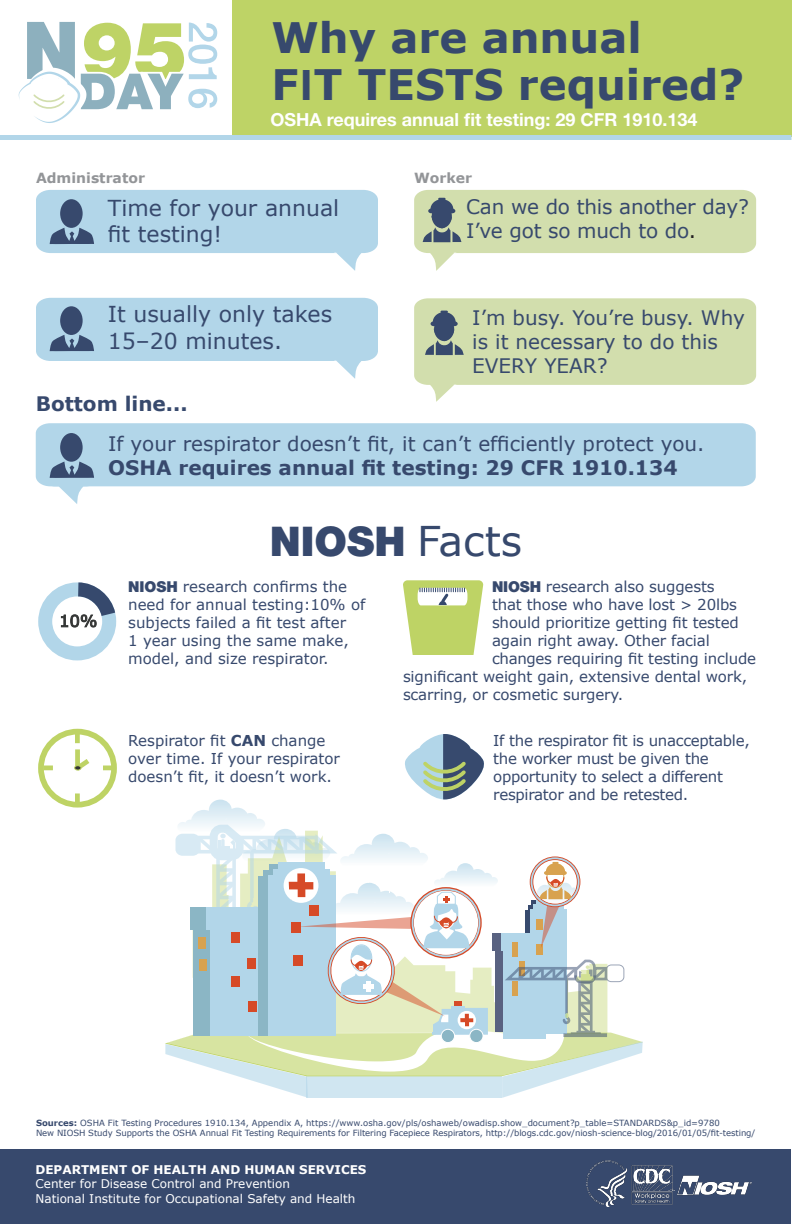
<style>
.page{position:relative;width:792px;height:1224px;background:#fff}
.page>*{position:absolute;margin:0;border:0;box-sizing:border-box;transform-origin:0 0}
.t1{font:700 42px/47px "Verdana";color:#37496d}
.t2{font:900 41px "Helvetica Neue LT Std";color:#37496d}
.t3{font:22px/26.4px "Verdana";color:#37496d}
.t4{font:20px/24px "Verdana";color:#37496d}
.t5{font:700 20px "Verdana";color:#37496d}
.t6{font:700 18px "Helvetica Neue LT Std";color:#fff}
.t7{font:15px/18px "Verdana";letter-spacing:-.01em;color:#37496d}
.t8{font:700 14px "Verdana";color:#939598}
.t9{font:12px "Verdana";color:#fff}
.t10{font:700 12px "Verdana";color:#fff}
.t11{font:8.5px "Verdana";letter-spacing:-.01em;color:#37496d}
.s1{font-family:"Helvetica Neue LT Std"}
.s2{color:#231f20}
.s3{font-family:"Verdana";font-weight:400}
.s4{font-family:"Helvetica Neue LT Std";font-weight:900}
.s5{font-weight:700}
</style>
<div class="page">
<div style="left:232px;top:0;width:560px;height:137px;background:#bed366"></div>
<div style="left:0;top:135px;width:792px;height:5px;background:#b2d6e9"></div>
<div style="left:0;top:1149px;width:791px;height:75px;background:#37496d"></div>
<div style="left:38px;top:582px;width:78px;height:78px;border:14px solid #b2d6e9;border-radius:50%"></div>
<svg style="left:60px;top:582px;width:57px;height:49px"></svg>
<svg style="left:165px;top:734px;width:478px;height:364px"></svg>
<svg style="left:19px;top:22px;width:198px;height:101px"></svg>
<div style="left:38px;top:729px;width:79px;height:79px;border:6px solid #bed365;border-radius:50%"></div>
<div style="left:75px;top:734px;width:5px;height:9px;background:#bed365"></div>
<hr style="left:103px;top:766px;width:10px;height:4px;background:#bed365">
<div style="left:75px;top:793px;width:5px;height:10px;background:#bed365"></div>
<hr style="left:43px;top:766px;width:10px;height:4px;background:#bed365">
<div style="left:75px;top:749px;width:5px;height:19px;background:#bed365"></div>
<svg style="left:74px;top:754px;width:16px;height:16px"></svg>
<div style="left:74px;top:765px;width:8px;height:6px;border:1px solid #bed365;border-radius:50%"></div>
<svg style="left:36px;top:190px;width:342px;height:81px"></svg>
<svg style="left:414px;top:298px;width:342px;height:104px"></svg>
<svg style="left:414px;top:190px;width:342px;height:81px"></svg>
<svg style="left:36px;top:298px;width:342px;height:81px"></svg>
<div style="left:36px;top:423px;width:720px;height:63px;background:#b2d6e9"></div>
<div style="left:60px;top:433px;width:23px;height:29px;background:#37496d;border-radius:50%"></div>
<svg style="left:50px;top:462px;width:50px;height:42px"></svg>
<svg style="left:403px;top:580px;width:80px;height:75px"></svg>
<img style="left:586px;top:1160px;width:166px;height:46px">
<p class="t1" style="left:271px;top:13px;width:474px">Why are annual<br>F<span class="s1">I</span>T TESTS required?</p>
<p class="t6" style="left:270px;top:108px;width:429px">OSHA requires annual fit testing: 29 CFR 1910.134</p>
<p class="t8" style="left:36px;top:168px;width:110px">Administrator</p>
<p class="t8" style="left:414px;top:168px;width:60px">Worker</p>
<p class="t4" style="left:466px;top:195px;width:284px">Can we do this another day?<br>I’ve got so much to do<span class="s2">.</span></p>
<p class="t3" style="left:108px;top:194px;width:233px">Time for your annual fit testing!</p>
<p class="t3" style="left:108px;top:301px;width:226px">It usually only takes<br>15–20 minutes.</p>
<p class="t5" style="left:36px;top:390px;width:153px">Bottom line...</p>
<p class="t4" style="left:472px;top:305px;width:274px">I’m busy. You’re busy. Why is it necessary to do this<br>EVERY YEAR?</p>
<p class="t4" style="left:108px;top:432px;width:598px">If your respirator doesn’t fit, it can’t efficiently protect you.</p>
<p class="t5" style="left:108px;top:454px;width:571px">OSHA requires annual fit testing: 29 CFR 1910.134</p>
<p class="t2" style="left:270px;top:517px;width:254px">NIOSH <span class="s3">Facts</span></p>
<p class="t7" style="left:128px;top:577px;width:239px"><span class="s4">NIOSH</span> research confirms the need for annual testing:10% of subjects failed a fit test after<br>1 year using the same make, model, and size respirator.</p>
<p class="t7" style="left:492px;top:577px;width:224px"><span class="s4">NIOSH</span> research also suggests</p>
<p class="t7" style="left:492px;top:595px;width:247px">that those who have lost &gt; 20lbs</p>
<p class="t7" style="left:492px;top:613px;width:248px">should prioritize getting fit tested</p>
<p class="t7" style="left:492px;top:631px;width:219px">again right away. Other facial</p>
<p class="t7" style="left:492px;top:649px;width:266px">changes requiring fit testing include</p>
<p class="t7" style="left:403px;top:667px;width:346px">significant weight gain, extensive dental work,</p>
<p class="t7" style="left:403px;top:685px;width:222px">scarring, or cosmetic surgery.</p>
<p class="t7" style="left:128px;top:732px;width:213px">Respirator fit <span class="s5">CAN</span> change over time. If your respirator doesn’t fit, it doesn’t work.</p>
<p class="t7" style="left:493px;top:732px;width:258px">If the respirator fit is unacceptable, the worker must be given the opportunity to select a different respirator and be retested.</p>
<p class="t11" style="left:36px;top:1117px;width:685px"><span class="s5">Sources:</span> OSHA Fit Testing Procedures 1910.134, Appendix A, https://www.osha.gov/pls/oshaweb/owadisp.show_document?p_table=STANDARDS&amp;p_id=9780</p>
<p class="t11" style="left:36px;top:1127px;width:721px">New NIOSH Study Supports the OSHA Annual Fit Testing Requirements for Filtering Facepiece Respirators, http://blogs.cdc.gov/niosh-science-blog/2016/01/05/fit-testing/</p>
<p class="t10" style="left:36px;top:1161px;width:332px">DEPARTMENT OF HEALTH AND HUMAN SERVICES</p>
<p class="t9" style="left:36px;top:1176px;width:256px">Center for Disease Control and Prevention</p>
<p class="t9" style="left:36px;top:1190px;width:322px">National Institute for Occupational Safety and Health</p>
</div>
